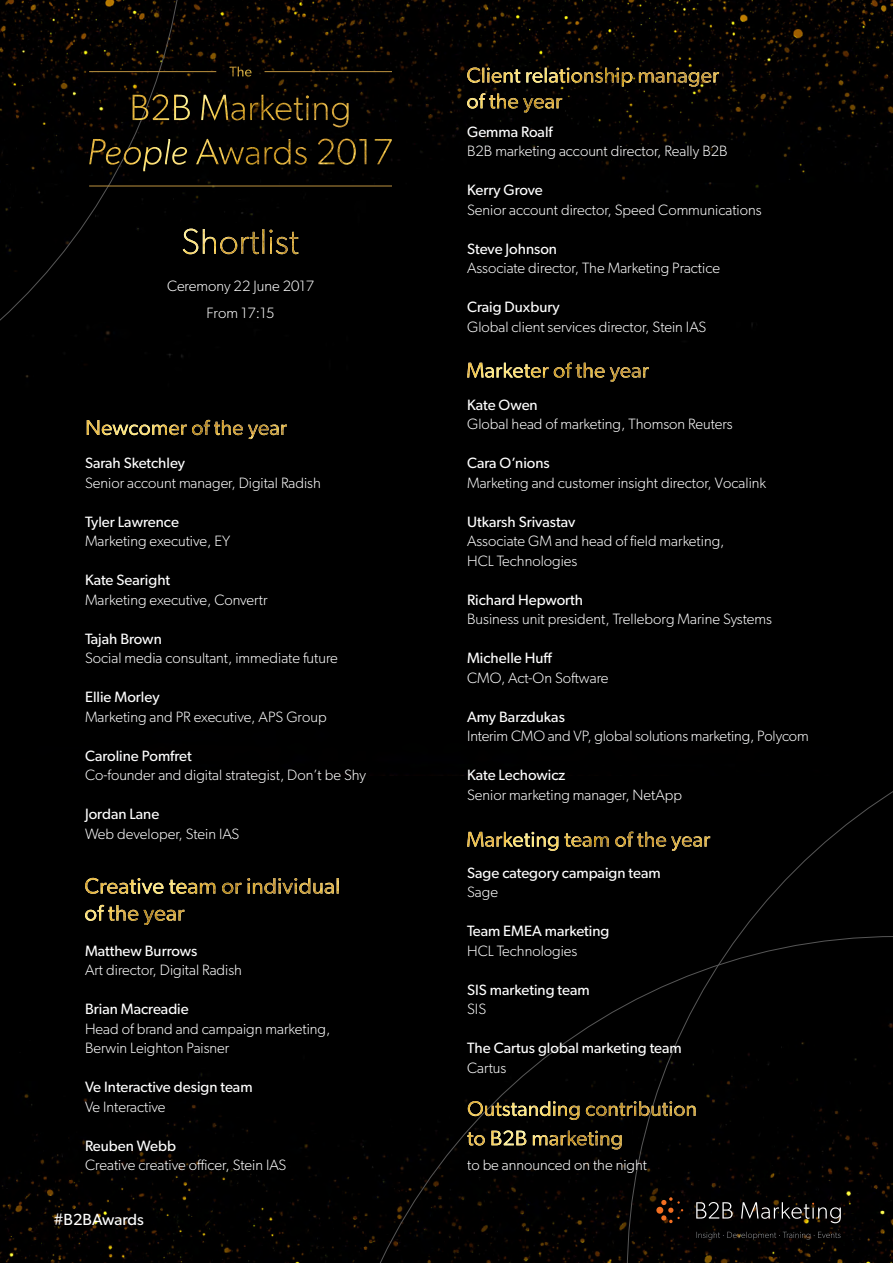
<style>
.page{position:relative;width:893px;height:1263px;background:#fff}
.page>*{position:absolute;margin:0;border:0;box-sizing:border-box;transform-origin:0 0}
.t1{font:16.2px "Gibson";color:#fff}
.t2{font:300 15px/19.5px "Gibson";color:#fff}
.t3{font:15px "Gibson";color:#fff}
</style>
<div class="page">
<div style="left:187px;top:0;width:706px;height:323px;background:#000"></div>
<div style="left:0;top:323px;width:893px;height:453px;background:#000"></div>
<div style="left:0;top:776px;width:627px;height:487px;background:#000"></div>
<div style="left:0;top:0;width:187px;height:471px;background:#000"></div>
<div style="left:627px;top:702px;width:266px;height:234px;background:#000"></div>
<div style="left:324px;top:936px;width:569px;height:327px;background:#000"></div>
<hr style="left:89px;top:71px;width:127px;height:1px;background:#b78e3e">
<hr style="left:265px;top:71px;width:127px;height:1px;background:#b78e3e">
<hr style="left:89px;top:185px;width:303px;height:1px;background:#b78e3e">
<img style="left:230px;top:67px;width:22px;height:10px">
<img style="left:133px;top:94px;width:216px;height:33px">
<img style="left:89px;top:139px;width:303px;height:32px">
<svg style="left:467px;top:378px;width:182px;height:4px"></svg>
<img style="left:467px;top:362px;width:182px;height:16px">
<svg style="left:87px;top:435px;width:200px;height:4px"></svg>
<img style="left:87px;top:420px;width:200px;height:15px">
<img style="left:467px;top:93px;width:95px;height:20px">
<img style="left:467px;top:67px;width:252px;height:20px">
<img style="left:183px;top:229px;width:115px;height:25px">
<svg style="left:696px;top:1202px;width:145px;height:21px;background:#2f2d2a"></svg>
<div style="left:656px;top:1207px;width:7px;height:7px;background:#f36f21;border-radius:50%"></div>
<svg style="left:661px;top:1197px;width:22px;height:26px"></svg>
<svg style="left:696px;top:1232px;width:145px;height:8px"></svg>
<svg style="left:467px;top:847px;width:243px;height:4px"></svg>
<img style="left:467px;top:832px;width:243px;height:15px">
<img style="left:467px;top:1130px;width:155px;height:19px">
<svg style="left:468px;top:1116px;width:228px;height:4px"></svg>
<img style="left:468px;top:1101px;width:228px;height:15px">
<img style="left:85px;top:878px;width:254px;height:16px">
<img style="left:85px;top:905px;width:99px;height:20px">
<p class="t2" style="left:167px;top:272px;width:149px;line-height:27px;text-align:center">Ceremony 22 June 2017<br>From 17:15</p>
<p class="t3" style="left:85px;top:454px;width:102px">Sarah Sketchley</p>
<p class="t2" style="left:85px;top:472px;width:237px">Senior account manager, Digital Radish</p>
<p class="t3" style="left:85px;top:512px;width:95px">Tyler Lawrence</p>
<p class="t2" style="left:85px;top:531px;width:147px">Marketing executive, EY</p>
<p class="t3" style="left:85px;top:571px;width:87px">Kate Searight</p>
<p class="t2" style="left:85px;top:589px;width:184px">Marketing executive, Convertr</p>
<p class="t3" style="left:85px;top:629px;width:78px">Tajah Brown</p>
<p class="t2" style="left:85px;top:648px;width:254px">Social media consultant, immediate future</p>
<p class="t3" style="left:85px;top:688px;width:76px">Ellie Morley</p>
<p class="t2" style="left:85px;top:706px;width:243px">Marketing and PR executive, APS Group</p>
<p class="t3" style="left:85px;top:746px;width:108px">Caroline Pomfret</p>
<p class="t2" style="left:85px;top:765px;width:282px">Co-founder and digital strategist, Don’t be Shy</p>
<p class="t3" style="left:85px;top:805px;width:76px">Jordan Lane</p>
<p class="t2" style="left:85px;top:823px;width:156px">Web developer, Stein IAS</p>
<p class="t3" style="left:85px;top:941px;width:114px">Matthew Burrows</p>
<p class="t2" style="left:85px;top:960px;width:159px">Art director, Digital Radish</p>
<p class="t3" style="left:85px;top:1000px;width:105px">Brian Macreadie</p>
<p class="t2" style="left:85px;top:1018px;width:247px">Head of brand and campaign marketing,<br>Berwin Leighton Paisner</p>
<p class="t3" style="left:85px;top:1078px;width:169px">Ve Interactive design team</p>
<p class="t2" style="left:85px;top:1096px;width:82px">Ve Interactive</p>
<p class="t3" style="left:85px;top:1136px;width:92px">Reuben Webb</p>
<p class="t2" style="left:85px;top:1155px;width:203px">Creative creative officer, Stein IAS</p>
<p class="t1" style="left:54px;top:1209px;width:92px">#B2BAwards</p>
<p class="t3" style="left:467px;top:122px;width:87px">Gemma Roalf</p>
<p class="t2" style="left:467px;top:141px;width:262px">B2B marketing account director, Really B2B</p>
<p class="t3" style="left:467px;top:181px;width:77px">Kerry Grove</p>
<p class="t2" style="left:467px;top:199px;width:296px">Senior account director, Speed Communications</p>
<p class="t3" style="left:467px;top:239px;width:91px">Steve Johnson</p>
<p class="t2" style="left:467px;top:258px;width:254px">Associate director, The Marketing Practice</p>
<p class="t3" style="left:467px;top:298px;width:94px">Craig Duxbury</p>
<p class="t2" style="left:467px;top:316px;width:241px">Global client services director, Stein IAS</p>
<p class="t3" style="left:467px;top:395px;width:72px">Kate Owen</p>
<p class="t2" style="left:467px;top:414px;width:267px">Global head of marketing, Thomson Reuters</p>
<p class="t3" style="left:467px;top:454px;width:84px">Cara O’nions</p>
<p class="t2" style="left:467px;top:472px;width:301px">Marketing and customer insight director, Vocalink</p>
<p class="t3" style="left:467px;top:512px;width:110px">Utkarsh Srivastav</p>
<p class="t2" style="left:467px;top:531px;width:259px">Associate GM and head of field marketing,<br>HCL Technologies</p>
<p class="t3" style="left:467px;top:590px;width:118px">Richard Hepworth</p>
<p class="t2" style="left:467px;top:609px;width:306px">Business unit president, Trelleborg Marine Systems</p>
<p class="t3" style="left:467px;top:649px;width:87px">Michelle Huff</p>
<p class="t2" style="left:467px;top:667px;width:143px">CMO, Act-On Software</p>
<p class="t3" style="left:467px;top:707px;width:99px">Amy Barzdukas</p>
<p class="t2" style="left:467px;top:726px;width:343px">Interim CMO and VP, global solutions marketing, Polycom</p>
<p class="t3" style="left:467px;top:766px;width:100px">Kate Lechowicz</p>
<p class="t2" style="left:467px;top:784px;width:217px">Senior marketing manager, NetApp</p>
<p class="t3" style="left:467px;top:863px;width:195px">Sage category campaign team</p>
<p class="t2" style="left:467px;top:882px;width:32px">Sage</p>
<p class="t3" style="left:467px;top:922px;width:144px">Team EMEA marketing</p>
<p class="t2" style="left:467px;top:940px;width:112px">HCL Technologies</p>
<p class="t3" style="left:467px;top:980px;width:124px">SIS marketing team</p>
<p class="t2" style="left:467px;top:999px;width:21px">SIS</p>
<p class="t3" style="left:467px;top:1039px;width:216px">The Cartus global marketing team</p>
<p class="t2" style="left:467px;top:1057px;width:41px">Cartus</p>
<p class="t2" style="left:467px;top:1155px;width:182px">to be announced on the night</p>
</div>
